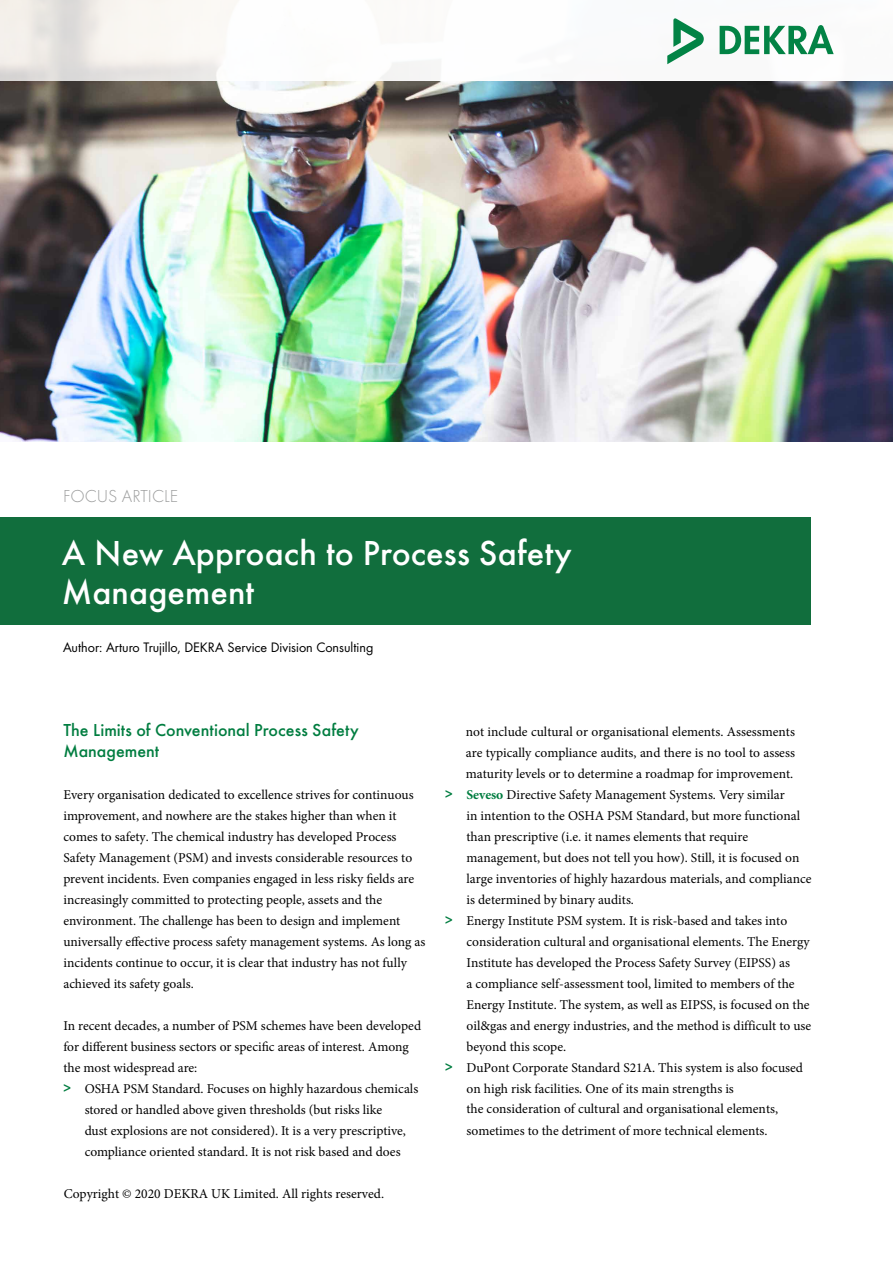
<style>
.page{position:relative;width:893px;height:1263px;background:#fff}
.page>*{position:absolute;margin:0;border:0;box-sizing:border-box;transform-origin:0 0}
.t1{font:500 36px/39px "Futura";color:#fff}
.t2{font:500 18px/21px "Futura";color:#007d40}
.t3{font:300 18px "Futura";color:#9c9d9d}
.t4{font:14.25px "Futura Boo";color:#000}
.t5{font:13.5px/21px "Minion Pro";color:#000}
.s1{font-family:"Futura";font-weight:500;font-size:15px;color:#007d40}
.s2{font-weight:700;color:#007d40}
</style>
<div class="page">
<img style="left:0;top:80px;width:893px;height:362px">
<div style="left:0;top:517px;width:810px;height:108px;background:#116e3d"></div>
<svg style="left:0;top:0;width:834px;height:80px"></svg>
<svg style="left:720px;top:25px;width:114px;height:29px"></svg>
<svg style="left:667px;top:18px;width:37px;height:46px"></svg>
<h2 class="t3" style="left:63px;top:484px;width:117px">FOCUS ARTICLE</h2>
<h1 class="t1" style="left:62px;top:530px;width:511px">A New Approach to Process Safety<br>Management</h1>
<p class="t4" style="left:63px;top:637px;width:312px">Author: Arturo Trujillo, DEKRA Service Division Consulting</p>
<h2 class="t2" style="left:63px;top:717px;width:297px">The Limits of Conventional Process Safety<br>Management</h2>
<p class="t5" style="left:63px;top:784px;width:364px">Every organisation dedicated to excellence strives for continuous improvement, and nowhere are the stakes higher than when it comes to safety. The chemical industry has developed Process Safety Management (PSM) and invests considerable resources to prevent incidents. Even companies engaged in less risky fields are increasingly committed to protecting people, assets and the environment. The challenge has been to design and implement universally effective process safety management systems. As long as incidents continue to occur, it is clear that industry has not fully achieved its safety goals.</p>
<p class="t5" style="left:63px;top:1015px;width:359px">In recent decades, a number of PSM schemes have been developed for different business sectors or specific areas of interest. Among the most widespread are:</p>
<p class="t5" style="left:85px;top:1078px;width:335px;text-indent:-21px"><span class="s1">&gt;</span> OSHA PSM Standard. Focuses on highly hazardous chemicals stored or handled above given thresholds (but risks like<br>dust explosions are not considered). It is a very prescriptive, compliance oriented standard. It is not risk based and does</p>
<p class="t5" style="left:64px;top:1183px;width:322px">Copyright © 2020 DEKRA UK Limited. All rights reserved.</p>
<p class="t5" style="left:466px;top:721px;width:331px">not include cultural or organisational elements. Assessments</p>
<p class="t5" style="left:466px;top:742px;width:331px">are typically compliance audits, and there is no tool to assess</p>
<p class="t5" style="left:466px;top:763px;width:329px">maturity levels or to determine a roadmap for improvement.</p>
<p class="t5" style="left:445px;top:784px;width:341px"><span class="s1">&gt;</span> <span class="s2">Seveso</span> Directive Safety Management Systems. Very similar</p>
<p class="t5" style="left:466px;top:805px;width:335px">in intention to the OSHA PSM Standard, but more functional</p>
<p class="t5" style="left:466px;top:826px;width:283px">than prescriptive (i.e. it names elements that require</p>
<p class="t5" style="left:466px;top:847px;width:334px">management, but does not tell you how). Still, it is focused on</p>
<p class="t5" style="left:466px;top:868px;width:347px">large inventories of highly hazardous materials, and compliance</p>
<p class="t5" style="left:466px;top:889px;width:169px">is determined by binary audits.</p>
<p class="t5" style="left:445px;top:910px;width:343px"><span class="s1">&gt;</span> Energy Institute PSM system. It is risk-based and takes into</p>
<p class="t5" style="left:466px;top:931px;width:345px">consideration cultural and organisational elements. The Energy</p>
<p class="t5" style="left:466px;top:952px;width:325px">Institute has developed the Process Safety Survey (EIPSS) as</p>
<p class="t5" style="left:466px;top:973px;width:330px">a compliance self-assessment tool, limited to members of the</p>
<p class="t5" style="left:466px;top:994px;width:345px">Energy Institute. The system, as well as EIPSS, is focused on the</p>
<p class="t5" style="left:466px;top:1015px;width:346px">oil&amp;gas and energy industries, and the method is difficult to use</p>
<p class="t5" style="left:466px;top:1036px;width:101px">beyond this scope.</p>
<p class="t5" style="left:445px;top:1057px;width:359px"><span class="s1">&gt;</span> DuPont Corporate Standard S21A. This system is also focused</p>
<p class="t5" style="left:466px;top:1078px;width:269px">on high risk facilities. One of its main strengths is</p>
<p class="t5" style="left:466px;top:1099px;width:313px">the consideration of cultural and organisational elements,</p>
<p class="t5" style="left:466px;top:1120px;width:303px">sometimes to the detriment of more technical elements.</p>
</div>
